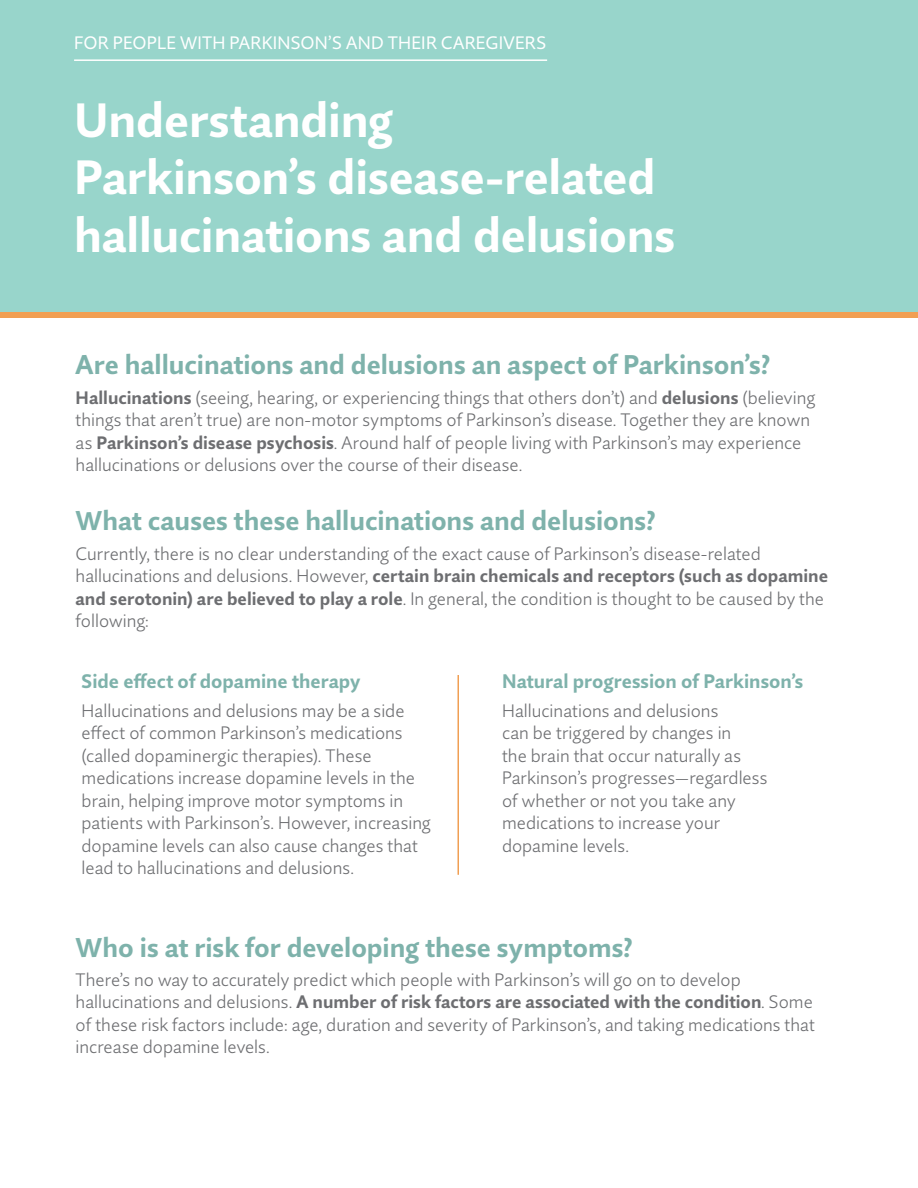
<style>
.page{position:relative;width:918px;height:1188px;background:#fff}
.page>*{position:absolute;margin:0;border:0;box-sizing:border-box;transform-origin:0 0}
.t1{font:700 48px/57.6px "Quire Sans Pro";letter-spacing:-.005em;color:#fff}
.t2{font:700 27px "Quire Sans Pro";color:#7eb2ab}
.t3{font:700 19.5px "Quire Sans Pro";letter-spacing:.005em;color:#7eb2ab}
.t4{font:300 18px/22.5px "Quire Sans Pro";color:#6d6e71}
.t5{font:18px "Quire Sans Pro";letter-spacing:.01em;color:#fff}
.s1{font-weight:700}
</style>
<div class="page">
<div style="left:0;top:0;width:918px;height:318px;background:#98d5cb"></div>
<div style="left:0;top:312px;width:918px;height:6px;background:#f19f53"></div>
<hr style="left:74px;top:59px;width:473px;height:2px;background:#fff">
<hr style="left:458px;top:675px;width:1px;height:200px;background:#f19f53">
<p class="t5" style="left:74px;top:31px;width:474px">FOR PEOPLE WITH PARKINSON’S AND THEIR CAREGIVERS</p>
<h1 class="t1" style="left:74px;top:90px;width:603px">Understanding<br>Parkinson’s disease-related hallucinations and delusions</h1>
<h2 class="t2" style="left:76px;top:348px;width:696px">Are hallucinations and delusions an aspect of Parkinson’s?</h2>
<p class="t4" style="left:76px;top:386px;width:741px"><span class="s1">Hallucinations</span> (seeing, hearing, or experiencing things that others don’t) and <span class="s1">delusions</span> (believing things that aren’t true) are non-motor symptoms of Parkinson’s disease. Together they are known as <span class="s1">Parkinson’s disease psychosis</span>. Around half of people living with Parkinson’s may experience hallucinations or delusions over the course of their disease.</p>
<h2 class="t2" style="left:76px;top:504px;width:582px">What causes these hallucinations and delusions?</h2>
<p class="t4" style="left:76px;top:542px;width:754px">Currently, there is no clear understanding of the exact cause of Parkinson’s disease-related hallucinations and delusions. However, <span class="s1">certain brain chemicals and receptors (such as dopamine and serotonin) are believed to play a role</span>. In general, the condition is thought to be caused by the following:</p>
<p class="t3" style="left:82px;top:668px;width:280px">Side effect of dopamine therapy</p>
<p class="t4" style="left:82px;top:699px;width:351px">Hallucinations and delusions may be a side effect of common Parkinson’s medications (called dopaminergic therapies). These medications increase dopamine levels in the brain, helping improve motor symptoms in patients with Parkinson’s. However, increasing dopamine levels can also cause changes that lead to hallucinations and delusions.</p>
<p class="t3" style="left:502px;top:668px;width:303px">Natural progression of Parkinson’s</p>
<p class="t4" style="left:502px;top:699px;width:267px">Hallucinations and delusions<br>can be triggered by changes in<br>the brain that occur naturally as<br>Parkinson’s progresses—regardless of whether or not you take any medications to increase your dopamine levels.</p>
<h2 class="t2" style="left:76px;top:930px;width:559px">Who is at risk for developing these symptoms?</h2>
<p class="t4" style="left:76px;top:968px;width:741px">There’s no way to accurately predict which people with Parkinson’s will go on to develop hallucinations and delusions. <span class="s1">A number of risk factors are associated with the condition</span>. Some of these risk factors include: age, duration and severity of Parkinson’s, and taking medications that increase dopamine levels.</p>
</div>
